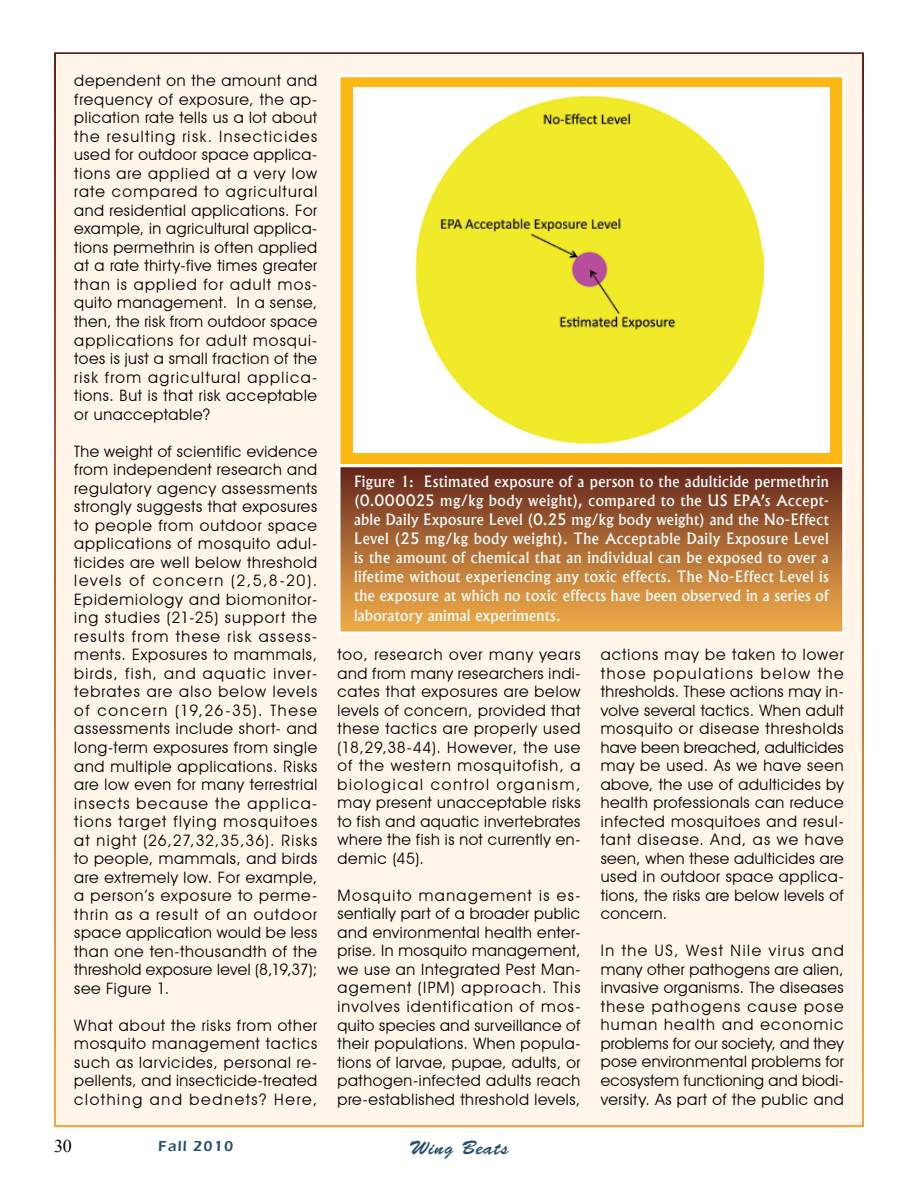
<style>
.page{position:relative;width:918px;height:1188px;background:#fff}
.page>*{position:absolute;margin:0;border:0;box-sizing:border-box;transform-origin:0 0}
.t1{font:19.5px "Brush Script Std";letter-spacing:.04em;color:#26506c}
.t2{font:18px "Times New Roman";color:#000}
.t3{font:15.75px/18.5px "Avant Garde IT Cby BT";letter-spacing:.035em;color:#000;text-align:justify}
.t4{font:500 15px/19.2px "Albertus";letter-spacing:.02em;color:#fff;text-align:justify}
.t5{font:600 15px "Eras ITC";letter-spacing:.08em;color:#26506c}
</style>
<div class="page">
<div style="left:54px;top:52px;width:810px;height:1075px;background:#fff5e9;border:4px solid #fff"></div>
<div style="left:338px;top:74px;width:507px;height:393px;background:#fdb913;border:3px solid #fff"></div>
<div style="left:354px;top:87px;width:476px;height:365px;background:#fff"></div>
<div style="left:339px;top:466px;width:505px;height:167px;background:linear-gradient(to bottom,#64251d,#f7b14b)"></div>
<div style="left:338px;top:464px;width:507px;height:170px;border:3px solid #fff"></div>
<img style="left:416px;top:95px;width:348px;height:348px">
<p class="t3" style="left:74px;top:71px;width:245px">dependent on the amount and frequency of exposure, the ap&shy;plication rate tells us a lot about the resulting risk. Insecticides used for outdoor space applica&shy;tions are applied at a very low rate compared to agricultural and residential applications. For example, in agricultural applica&shy;tions permethrin is often applied at a rate thirty-five times greater than is applied for adult mos&shy;quito management. In a sense, then, the risk from outdoor space applications for adult mosqui&shy;toes is just a small fraction of the risk from agricultural applica&shy;tions. But is that risk acceptable or unacceptable?</p>
<p class="t3" style="left:74px;top:442px;width:245px">The weight of scientific evidence from independent research and regulatory agency assessments strongly suggests that exposures to people from outdoor space applications of mosquito adul&shy;ticides are well below threshold levels of concern (2,5,8-20).<br>Epidemiology and biomonitor&shy;ing studies (21-25) support the results from these risk assess&shy;ments. Exposures to mammals, birds, fish, and aquatic inver&shy;tebrates are also below levels of concern (19,26-35). These assessments include short- and long-term exposures from single and multiple applications. Risks are low even for many terrestrial insects because the applica&shy;tions target flying mosquitoes at night (26,27,32,35,36). Risks to people, mammals, and birds are extremely low. For example, a person’s exposure to perme&shy;thrin as a result of an outdoor space application would be less than one ten-thousandth of the threshold exposure level (8,19,37); see Figure 1.</p>
<p class="t3" style="left:74px;top:1016px;width:245px">What about the risks from other mosquito management tactics such as larvicides, personal re&shy;pellents, and insecticide-treated clothing and bednets? Here,</p>
<p class="t4" style="left:354px;top:471px;width:476px">Figure 1: Estimated exposure of a person to the adulticide permethrin (0.000025 mg/kg body weight), compared to the US EPA’s Accept&shy;able Daily Exposure Level (0.25 mg/kg body weight) and the No-Effect Level (25 mg/kg body weight). The Acceptable Daily Exposure Level is the amount of chemical that an individual can be exposed to over a lifetime without experiencing any toxic effects. The No-Effect Level is the exposure at which no toxic effects have been observed in a series of laboratory animal experiments.</p>
<p class="t3" style="left:337px;top:645px;width:245px">too, research over many years and from many researchers indi&shy;cates that exposures are below levels of concern, provided that these tactics are properly used (18,29,38-44). However, the use of the western mosquitofish, a biological control organism, may present unacceptable risks to fish and aquatic invertebrates where the fish is not currently en&shy;demic (45).</p>
<p class="t3" style="left:337px;top:886px;width:245px">Mosquito management is es&shy;sentially part of a broader public and environmental health enter&shy;prise. In mosquito management, we use an Integrated Pest Man&shy;agement (IPM) approach. This involves identification of mos&shy;quito species and surveillance of their populations. When popula&shy;tions of larvae, pupae, adults, or pathogen-infected adults reach pre-established threshold levels,</p>
<p class="t3" style="left:601px;top:645px;width:245px">actions may be taken to lower those populations below the thresholds. These actions may in&shy;volve several tactics. When adult mosquito or disease thresholds have been breached, adulticides may be used. As we have seen above, the use of adulticides by health professionals can reduce infected mosquitoes and resul&shy;tant disease. And, as we have seen, when these adulticides are used in outdoor space applica&shy;tions, the risks are below levels of concern.</p>
<p class="t3" style="left:601px;top:941px;width:245px">In the US, West Nile virus and many other pathogens are alien, invasive organisms. The diseases these pathogens cause pose human health and economic problems for our society, and they pose environmental problems for ecosystem functioning and biodi&shy;versity. As part of the public and</p>
<p class="t2" style="left:54px;top:1134px;width:19px">30</p>
<p class="t5" style="left:158px;top:1138px;width:76px">Fall 2010</p>
<p class="t1" style="left:409px;top:1137px;width:101px">Wing Beats</p>
</div>
